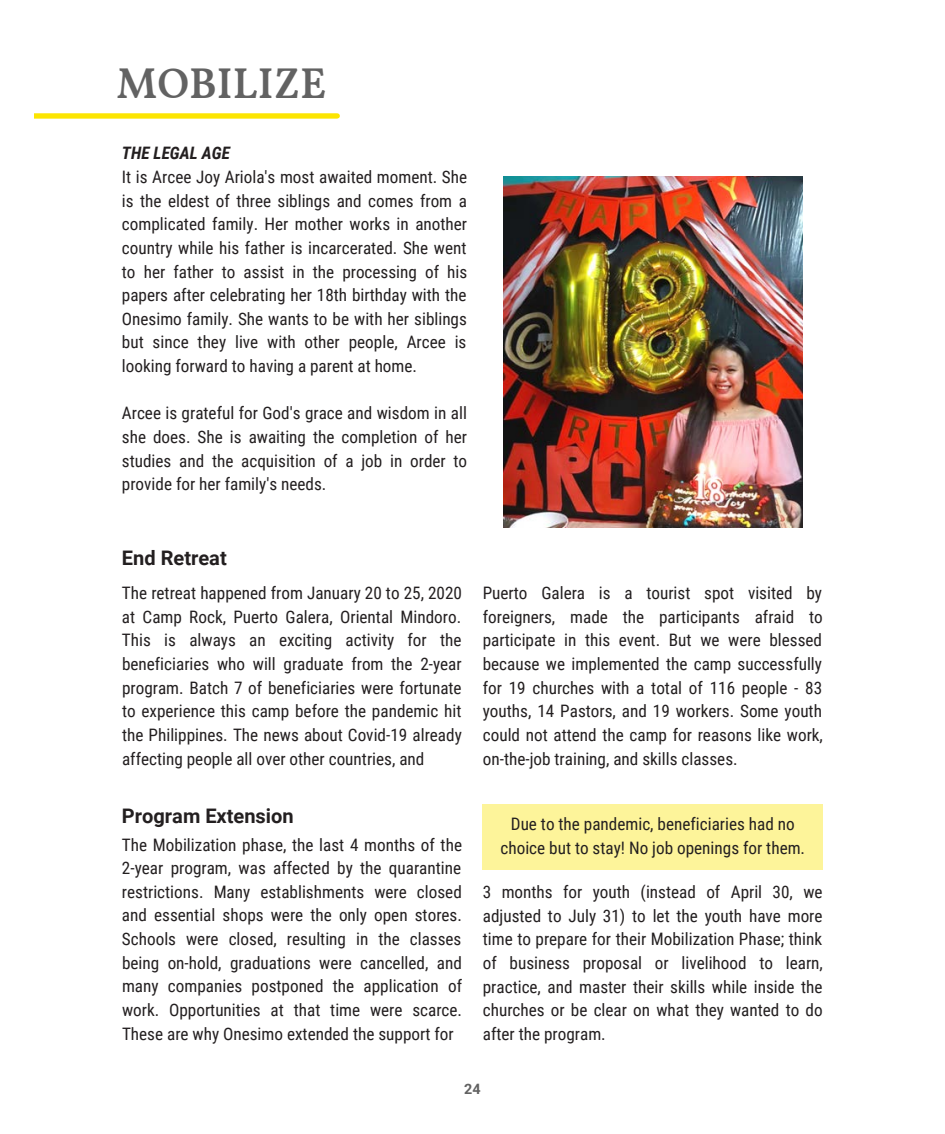
<style>
.page{position:relative;width:945px;height:1134px;background:#fff}
.page>*{position:absolute;margin:0;border:0;box-sizing:border-box;transform-origin:0 0}
.t1{font:600 42.88px "Vollkorn";color:#626262}
.t2{font:700 20.12px "Roboto";color:#231f20}
.t3{font:17.15px/23.6px "Roboto Condensed";color:#231f20;text-align:justify}
.t4{font:700 14.35px "Roboto";color:#626262}
.s1{font-weight:700;font-style:italic}
</style>
<div class="page">
<div style="left:34px;top:113px;width:303px;height:6px;background:#fce501"></div>
<img style="left:504px;top:177px;width:298px;height:351px">
<div style="left:483px;top:804px;width:340px;height:66px;background:#fdf49a"></div>
<p class="t1" style="left:117px;top:52px;width:212px">MOBILIZE</p>
<p class="t3" style="left:122px;top:141px;width:347px;text-align:left"><span class="s1">THE LEGAL AGE<br></span>It is Arcee Joy Ariola's most awaited moment. She is the eldest of three siblings and comes from a complicated family. Her mother works in another country while his father is incarcerated. She went to her father to assist in the processing of his papers after celebrating her 18th birthday with the Onesimo family. She wants to be with her siblings but since they live with other people, Arcee is looking forward to having a parent at home.</p>
<p class="t3" style="left:122px;top:401px;width:347px">Arcee is grateful for God's grace and wisdom in all she does. She is awaiting the completion of her studies and the acquisition of a job in order to provide for her family's needs.</p>
<p class="t2" style="left:122px;top:544px;width:106px">End Retreat</p>
<p class="t3" style="left:122px;top:581px;width:342px">The retreat happened from January 20 to 25, 2020 at Camp Rock, Puerto Galera, Oriental Mindoro.<br>This is always an exciting activity for the beneficiaries who will graduate from the 2-year program. Batch 7 of beneficiaries were fortunate to experience this camp before the pandemic hit the Philippines. The news about Covid-19 already affecting people all over other countries, and</p>
<p class="t3" style="left:483px;top:581px;width:342px">Puerto Galera is a tourist spot visited by foreigners, made the participants afraid to participate in this event. But we were blessed because we implemented the camp successfully for 19 churches with a total of 116 people - 83 youths, 14 Pastors, and 19 workers. Some youth could not attend the camp for reasons like work, on-the-job training, and skills classes.</p>
<p class="t2" style="left:122px;top:801px;width:173px">Program Extension</p>
<p class="t3" style="left:122px;top:832px;width:342px">The Mobilization phase, the last 4 months of the 2-year program, was affected by the quarantine restrictions. Many establishments were closed and essential shops were the only open stores.<br>Schools were closed, resulting in the classes being on-hold, graduations were cancelled, and many companies postponed the application of work. Opportunities at that time were scarce.<br>These are why Onesimo extended the support for</p>
<p class="t3" style="left:501px;top:812px;width:306px;text-align:center">Due to the pandemic, beneficiaries had no choice but to stay! No job openings for them.</p>
<p class="t3" style="left:483px;top:880px;width:342px">3 months for youth (instead of April 30, we adjusted to July 31) to let the youth have more time to prepare for their Mobilization Phase; think of business proposal or livelihood to learn, practice, and master their skills while inside the churches or be clear on what they wanted to do after the program.</p>
<p class="t4" style="left:464px;top:1079px;width:18px">24</p>
</div>
